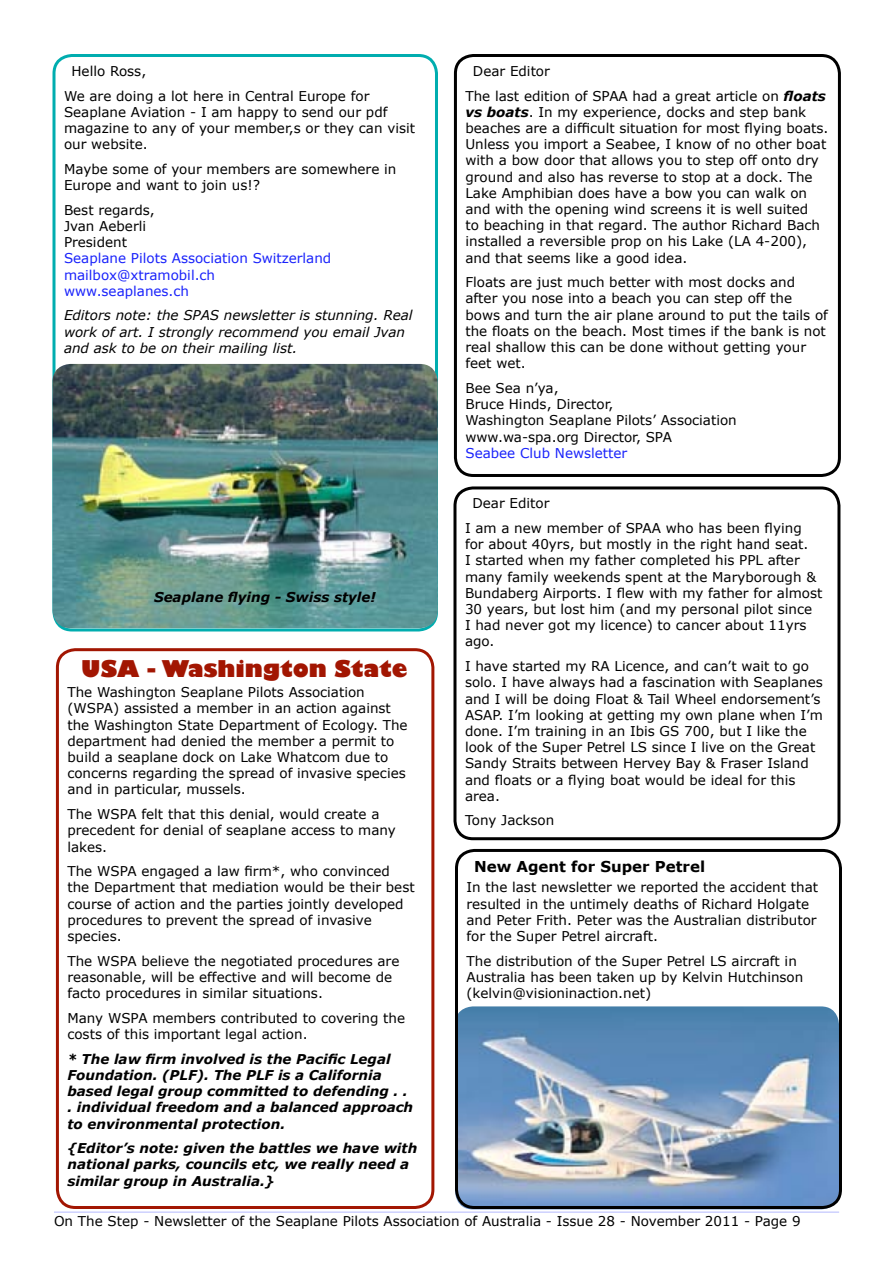
<style>
.page{position:relative;width:893px;height:1263px;background:#fff}
.page>*{position:absolute;margin:0;border:0;box-sizing:border-box;transform-origin:0 0}
.t1{font:800 22.5px "Gill Sans";color:#a21602}
.t2{font:700 15px "Verdana";color:#000}
.t3{font:13.5px/16.2px "Verdana";color:#000}
.t4{font:italic 700 13.5px/16.2px "Verdana";color:#000}
.t5{font:italic 13.5px/16.2px "Verdana";color:#000}
.t6{font:13.5px/16.2px "Verdana";color:#1922fb}
.s1{font-weight:700;font-style:italic}
</style>
<div class="page">
<hr style="left:54px;top:1211px;width:785px;height:2px;background:#cdd0fe">
<img style="left:455px;top:1006px;width:383px;height:203px">
<div style="left:453px;top:486px;width:387px;height:354px;border:3px solid #000;border-radius:18px"></div>
<div style="left:455px;top:849px;width:387px;height:360px;border:3px solid #000;border-radius:18px"></div>
<div style="left:454px;top:54px;width:387px;height:423px;border:3px solid #000;border-radius:18px"></div>
<div style="left:52px;top:54px;width:386px;height:577px;border:3px solid #00adaf;border-radius:18px"></div>
<img style="left:52px;top:364px;width:386px;height:264px">
<div style="left:56px;top:648px;width:378px;height:561px;border:3px solid #a21602;border-radius:18px"></div>
<p class="t3" style="left:64px;top:58px;width:307px;line-height:24.8px;text-indent:8px">Hello Ross,<br>We are doing a lot here in Central Europe for</p>
<p class="t3" style="left:64px;top:104px;width:353px">Seaplane Aviation - I am happy to send our pdf magazine to any of your member,s or they can visit our website.</p>
<p class="t3" style="left:64px;top:161px;width:334px">Maybe some of your members are somewhere in<br>Europe and want to join us!?</p>
<p class="t3" style="left:64px;top:202px;width:92px">Best regards,<br>Jvan Aeberli<br>President</p>
<p class="t6" style="left:64px;top:250px;width:269px">Seaplane Pilots Association Switzerland mailbox@xtramobil.ch www.seaplanes.ch</p>
<p class="t5" style="left:64px;top:307px;width:350px">Editors note: the SPAS newsletter is stunning. Real work of art. I strongly recommend you email Jvan and ask to be on their mailing list.</p>
<p class="t4" style="left:154px;top:589px;width:223px">Seaplane flying - Swiss style!</p>
<h1 class="t1" style="left:81px;top:654px;width:328px">USA - Washington State</h1>
<p class="t3" style="left:67px;top:684px;width:342px">The Washington Seaplane Pilots Association (WSPA) assisted a member in an action against the Washington State Department of Ecology. The department had denied the member a permit to build a seaplane dock on Lake Whatcom due to concerns regarding the spread of invasive species and in particular, mussels.</p>
<p class="t3" style="left:67px;top:806px;width:330px">The WSPA felt that this denial, would create a precedent for denial of seaplane access to many lakes.</p>
<p class="t3" style="left:67px;top:863px;width:349px">The WSPA engaged a law firm*, who convinced the Department that mediation would be their best course of action and the parties jointly developed procedures to prevent the spread of invasive species.</p>
<p class="t3" style="left:67px;top:952px;width:334px">The WSPA believe the negotiated procedures are reasonable, will be effective and will become de facto procedures in similar situations.</p>
<p class="t3" style="left:67px;top:1010px;width:339px">Many WSPA members contributed to covering the costs of this important legal action.</p>
<p class="t4" style="left:67px;top:1050px;width:347px">* The law firm involved is the Pacific Legal Foundation. (PLF). The PLF is a California based legal group committed to defending . . . individual freedom and a balanced approach to environmental protection.</p>
<p class="t4" style="left:67px;top:1140px;width:351px">{Editor’s note: given the battles we have with national parks, councils etc, we really need a similar group in Australia.}</p>
<p class="t3" style="left:465px;top:58px;width:362px;line-height:24.8px;text-indent:8px">Dear Editor<br>The last edition of SPAA had a great article on <span class="s1">floats</span></p>
<p class="t3" style="left:465px;top:104px;width:365px"><span class="s1">vs boats</span>. In my experience, docks and step bank beaches are a difficult situation for most flying boats.<br>Unless you import a Seabee, I know of no other boat with a bow door that allows you to step off onto dry ground and also has reverse to stop at a dock. The Lake Amphibian does have a bow you can walk on and with the opening wind screens it is well suited<br>to beaching in that regard. The author Richard Bach installed a reversible prop on his Lake (LA 4-200), and that seems like a good idea.</p>
<p class="t3" style="left:465px;top:274px;width:364px">Floats are just much better with most docks and after you nose into a beach you can step off the bows and turn the air plane around to put the tails of the floats on the beach. Most times if the bank is not real shallow this can be done without getting your feet wet.</p>
<p class="t3" style="left:465px;top:380px;width:273px">Bee Sea n’ya,<br>Bruce Hinds, Director,<br>Washington Seaplane Pilots’ Association www.wa-spa.org Director, SPA</p>
<p class="t6" style="left:465px;top:445px;width:163px">Seabee Club Newsletter</p>
<p class="t3" style="left:465px;top:491px;width:338px;line-height:24.8px;text-indent:8px">Dear Editor<br>I am a new member of SPAA who has been flying</p>
<p class="t3" style="left:465px;top:536px;width:359px">for about 40yrs, but mostly in the right hand seat.<br>I started when my father completed his PPL after many family weekends spent at the Maryborough &amp; Bundaberg Airports. I flew with my father for almost 30 years, but lost him (and my personal pilot since<br>I had never got my licence) to cancer about 11yrs ago.</p>
<p class="t3" style="left:465px;top:658px;width:359px">I have started my RA Licence, and can’t wait to go solo. I have always had a fascination with Seaplanes and I will be doing Float &amp; Tail Wheel endorsement’s ASAP. I’m looking at getting my own plane when I’m done. I’m training in an Ibis GS 700, but I like the look of the Super Petrel LS since I live on the Great Sandy Straits between Hervey Bay &amp; Fraser Island and floats or a flying boat would be ideal for this area.</p>
<p class="t3" style="left:465px;top:812px;width:91px">Tony Jackson</p>
<p class="t2" style="left:474px;top:856px;width:233px">New Agent for Super Petrel</p>
<p class="t3" style="left:466px;top:879px;width:353px">In the last newsletter we reported the accident that resulted in the untimely deaths of Richard Holgate and Peter Frith. Peter was the Australian distributor for the Super Petrel aircraft.</p>
<p class="t3" style="left:466px;top:952px;width:338px">The distribution of the Super Petrel LS aircraft in<br>Australia has been taken up by Kelvin Hutchinson (kelvin@visioninaction.net)</p>
<p class="t3" style="left:54px;top:1212px;width:748px">On The Step - Newsletter of the Seaplane Pilots Association of Australia - Issue 28 - November 2011 - Page 9</p>
</div>
